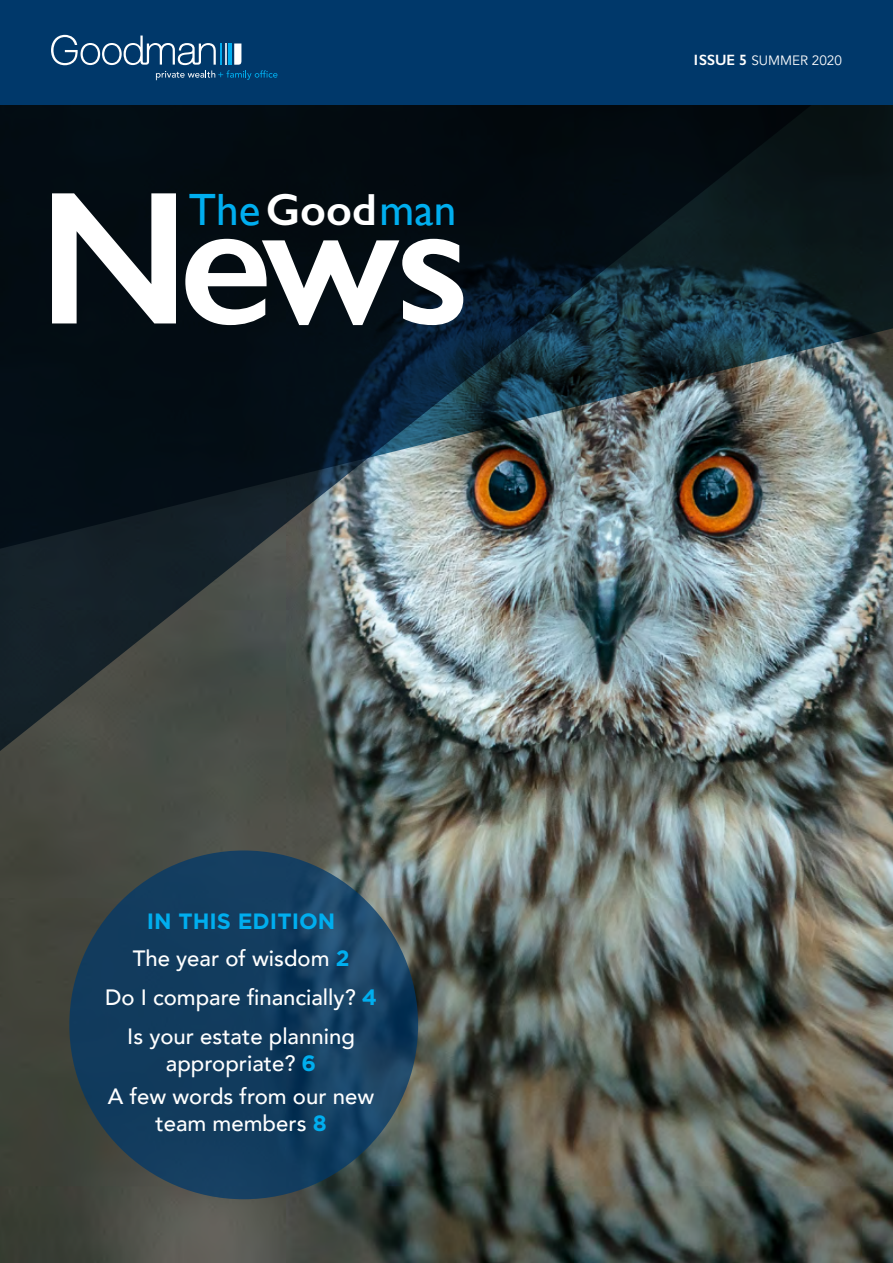
<style>
.page{position:relative;width:893px;height:1263px;background:#fff}
.page>*{position:absolute;margin:0;border:0;box-sizing:border-box;transform-origin:0 0}
.t1{font:600 182.1px "Gill Sans";color:#fff}
.t2{font:45.15px "Gill Sans";color:#00aeef}
.t3{font:500 22.2px/39.3px "Avenir";color:#fff;text-align:center}
.t4{font:700 22.2px "Gotham";color:#00aeef}
.t5{font:13.5px "Avenir";color:#fff}
.s1{font-weight:600;color:#fff}
.s2{font-size:190.65px}
.s3{font-family:"Gill Sans";font-weight:600;font-size:15px}
.s4{font-family:"Gotham";font-weight:700;color:#00aeef}
</style>
<div class="page">
<img style="left:0;top:765px;width:893px;height:498px">
<img style="left:815px;top:104px;width:78px;height:661px">
<img style="left:0;top:104px;width:815px;height:697px">
<svg style="left:69px;top:850px;width:349px;height:349px;background:#133d5f"></svg>
<div style="left:0;top:0;width:893px;height:104px;background:#00386a"></div>
<svg style="left:51px;top:35px;width:226px;height:45px"></svg>
<h2 class="t2" style="left:189px;top:183px;width:269px">The<span class="s1">Good</span>man</h2>
<h1 class="t1" style="left:38px;top:152px;width:433px"><span class="s2">N</span>ews</h1>
<p class="t5" style="left:694px;top:52px;width:150px"><span class="s3">ISSUE 5</span> SUMMER 2020</p>
<p class="t4" style="left:147px;top:908px;width:190px">IN THIS EDITION</p>
<p class="t3" style="left:105px;top:937px;width:274px">The year of wisdom <span class="s4">2<br></span>Do I compare financially? <span class="s4">4<br></span>Is your estate planning</p>
<p class="t3" style="left:108px;top:1045px;width:268px;line-height:33.3px">appropriate? <span class="s4">6<br></span>A few words from our new</p>
<p class="t3" style="left:156px;top:1102px;width:173px">team members <span class="s4">8</span></p>
</div>
